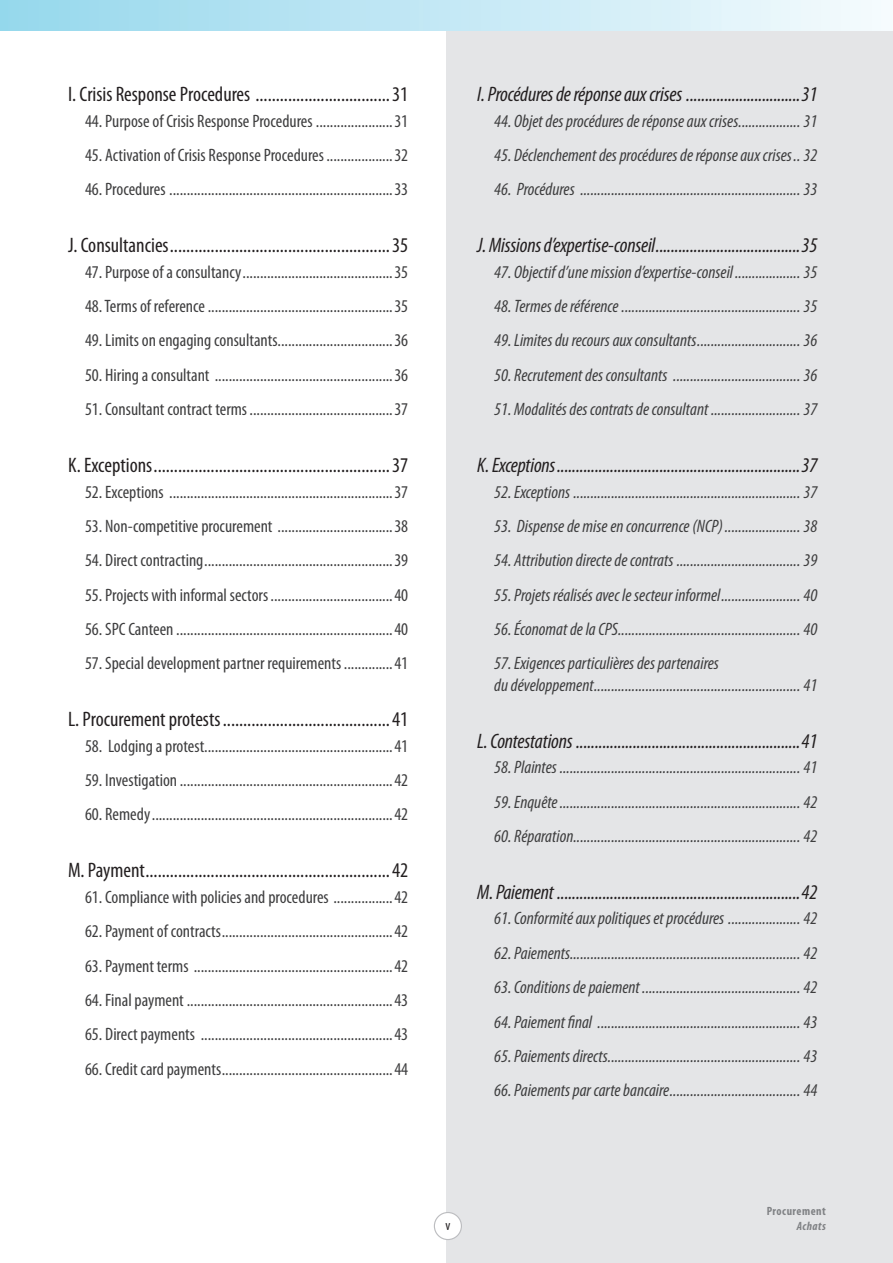
<style>
.page{position:relative;width:893px;height:1263px;background:#fff}
.page>*{position:absolute;margin:0;border:0;box-sizing:border-box;transform-origin:0 0}
.t1{font:italic condensed 21px "Myriad Pro";letter-spacing:-.01em;color:#231f20}
.t2{font:condensed 21px "Myriad Pro";color:#231f20}
.t3{font:italic condensed 18px/21.6px "Myriad Pro";color:#3e3e3f}
.t4{font:condensed 18px "Myriad Pro";color:#3e3e3f}
.t5{font:condensed 14.25px "Myriad Pro";color:#231f20}
.t6{font:700 condensed 12px "Myriad Pro";letter-spacing:.04em;color:#808285}
.t7{font:italic 700 condensed 12px "Myriad Pro";letter-spacing:.04em;color:#808285}
</style>
<div class="page">
<div style="left:446px;top:0;width:447px;height:1263px;background:#e4e5e7"></div>
<div style="left:434px;top:1212px;width:27px;height:27px;background:#fff;border-radius:50%"></div>
<div style="left:434px;top:1212px;width:28px;height:28px;border:1px solid #bcbdc0;border-radius:50%"></div>
<img style="left:0;top:0;width:893px;height:30px">
<p class="t2" style="left:68px;top:81px;width:342px">I. Crisis Response Procedures .................................31</p>
<p class="t4" style="left:85px;top:110px;width:325px">44. Purpose of Crisis Response Procedures ......................31</p>
<p class="t4" style="left:85px;top:144px;width:325px">45. Activation of Crisis Response Procedures...................32</p>
<p class="t4" style="left:85px;top:179px;width:325px">46. Procedures ................................................................33</p>
<p class="t2" style="left:68px;top:232px;width:342px">J. Consultancies......................................................35</p>
<p class="t4" style="left:85px;top:261px;width:325px">47. Purpose of a consultancy...........................................35</p>
<p class="t4" style="left:85px;top:295px;width:325px">48. Terms of reference.....................................................35</p>
<p class="t4" style="left:85px;top:330px;width:325px">49. Limits on engaging consultants.................................36</p>
<p class="t4" style="left:85px;top:364px;width:325px">50. Hiring a consultant ...................................................36</p>
<p class="t4" style="left:85px;top:398px;width:325px">51. Consultant contract terms.........................................37</p>
<p class="t2" style="left:68px;top:452px;width:342px">K. Exceptions..........................................................37</p>
<p class="t4" style="left:85px;top:481px;width:325px">52. Exceptions ................................................................37</p>
<p class="t4" style="left:85px;top:515px;width:325px">53. Non-competitive procurement .................................38</p>
<p class="t4" style="left:85px;top:549px;width:325px">54. Direct contracting......................................................39</p>
<p class="t4" style="left:85px;top:584px;width:325px">55. Projects with informal sectors...................................40</p>
<p class="t4" style="left:85px;top:618px;width:325px">56. SPC Canteen ..............................................................40</p>
<p class="t4" style="left:85px;top:652px;width:325px">57. Special development partner requirements ..............41</p>
<p class="t2" style="left:68px;top:706px;width:342px">L. Procurement protests.........................................41</p>
<p class="t4" style="left:85px;top:735px;width:325px">58. Lodging a protest......................................................41</p>
<p class="t4" style="left:85px;top:769px;width:325px">59. Investigation .............................................................42</p>
<p class="t4" style="left:85px;top:804px;width:325px">60. Remedy.....................................................................42</p>
<p class="t2" style="left:68px;top:857px;width:342px">M. Payment............................................................42</p>
<p class="t4" style="left:85px;top:886px;width:325px">61. Compliance with policies and procedures .................42</p>
<p class="t4" style="left:85px;top:920px;width:325px">62. Payment of contracts.................................................42</p>
<p class="t4" style="left:85px;top:955px;width:325px">63. Payment terms .........................................................42</p>
<p class="t4" style="left:85px;top:989px;width:325px">64. Final payment ...........................................................43</p>
<p class="t4" style="left:85px;top:1023px;width:325px">65. Direct payments .......................................................43</p>
<p class="t4" style="left:85px;top:1058px;width:325px">66. Credit card payments.................................................44</p>
<p class="t1" style="left:477px;top:81px;width:342px">I. Procédures de réponse aux crises ..............................31</p>
<p class="t3" style="left:494px;top:110px;width:325px">44. Objet des procédures de réponse aux crises.................. 31</p>
<p class="t3" style="left:494px;top:144px;width:325px">45. Déclenchement des procédures de réponse aux crises.. 32</p>
<p class="t3" style="left:494px;top:178px;width:325px">46. Procédures ................................................................ 33</p>
<p class="t1" style="left:477px;top:232px;width:342px">J. Missions d’expertise-conseil......................................35</p>
<p class="t3" style="left:494px;top:261px;width:325px">47. Objectif d’une mission d’expertise-conseil ................... 35</p>
<p class="t3" style="left:494px;top:295px;width:325px">48. Termes de référence .................................................... 35</p>
<p class="t3" style="left:494px;top:329px;width:325px">49. Limites du recours aux consultants.............................. 36</p>
<p class="t3" style="left:494px;top:364px;width:325px">50. Recrutement des consultants ..................................... 36</p>
<p class="t3" style="left:494px;top:398px;width:325px">51. Modalités des contrats de consultant .......................... 37</p>
<p class="t1" style="left:477px;top:452px;width:342px">K. Exceptions................................................................37</p>
<p class="t3" style="left:494px;top:481px;width:325px">52. Exceptions .................................................................. 37</p>
<p class="t3" style="left:494px;top:515px;width:325px">53. Dispense de mise en concurrence (NCP)...................... 38</p>
<p class="t3" style="left:494px;top:549px;width:325px">54. Attribution directe de contrats .................................... 39</p>
<p class="t3" style="left:494px;top:584px;width:325px">55. Projets réalisés avec le secteur informel....................... 40</p>
<p class="t3" style="left:494px;top:618px;width:325px">56. Économat de la CPS..................................................... 40</p>
<p class="t3" style="left:494px;top:652px;width:325px">57. Exigences particulières des partenaires<br>du développement............................................................ 41</p>
<p class="t1" style="left:477px;top:728px;width:342px">L. Contestations ...........................................................41</p>
<p class="t3" style="left:494px;top:756px;width:325px">58. Plaintes ...................................................................... 41</p>
<p class="t3" style="left:494px;top:791px;width:325px">59. Enquête...................................................................... 42</p>
<p class="t3" style="left:494px;top:825px;width:325px">60. Réparation.................................................................. 42</p>
<p class="t1" style="left:477px;top:879px;width:342px">M. Paiement ................................................................42</p>
<p class="t3" style="left:494px;top:907px;width:325px">61. Conformité aux politiques et procédures ..................... 42</p>
<p class="t3" style="left:494px;top:942px;width:325px">62. Paiements................................................................... 42</p>
<p class="t3" style="left:494px;top:976px;width:325px">63. Conditions de paiement .............................................. 42</p>
<p class="t3" style="left:494px;top:1010px;width:325px">64. Paiement final ........................................................... 43</p>
<p class="t3" style="left:494px;top:1045px;width:325px">65. Paiements directs........................................................ 43</p>
<p class="t3" style="left:494px;top:1079px;width:325px">66. Paiements par carte bancaire...................................... 44</p>
<p class="t5" style="left:445px;top:1216px;width:6px">v</p>
<p class="t6" style="left:767px;top:1204px;width:61px">Procurement</p>
<p class="t7" style="left:797px;top:1218px;width:31px">Achats</p>
</div>
